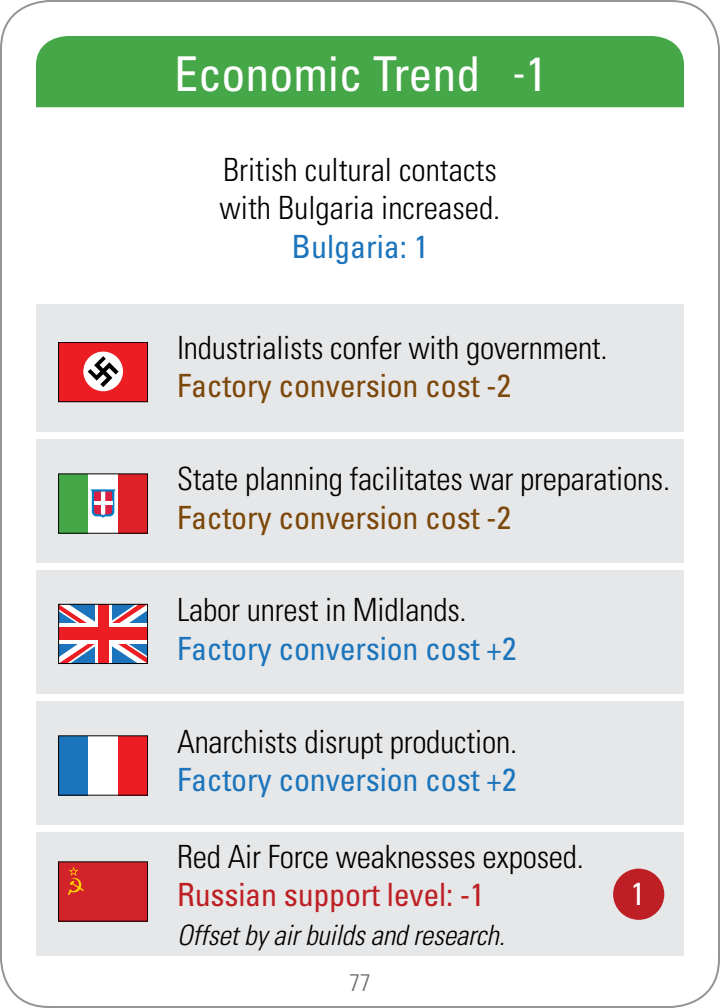
<style>
.page{position:relative;width:720px;height:1008px;background:#fff}
.page>*{position:absolute;margin:0;border:0;box-sizing:border-box;transform-origin:0 0}
.t1{font:condensed 48px "Univers";color:#fff}
.t2{font:300 condensed 32px/38.4px "Univers";letter-spacing:-.005em;color:#000}
.t3{font:condensed 32px "Univers";letter-spacing:-.005em;color:#1c75bc}
.t4{font:condensed 32px "Univers";letter-spacing:-.005em;color:#7c470a}
.t5{font:condensed 32px "Univers";letter-spacing:-.005em;color:#be1f24}
.t6{font:condensed 32px "Univers";color:#fff}
.t7{font:italic 300 condensed 28px "Univers";letter-spacing:-.005em;color:#000}
.t8{font:300 condensed 24px "Univers";color:#6d6e71}
.s1{font-size:40px}
</style>
<div class="page">
<div style="left:36px;top:308px;width:648px;height:124px;background:#e6e7e8"></div>
<div style="left:36px;top:439px;width:648px;height:124px;background:#e6e7e8"></div>
<div style="left:36px;top:570px;width:648px;height:124px;background:#e6e7e8"></div>
<div style="left:36px;top:701px;width:648px;height:124px;background:#e6e7e8"></div>
<div style="left:36px;top:832px;width:648px;height:124px;background:#e6e7e8"></div>
<div style="left:36px;top:36px;width:648px;height:71px;background:#46a748"></div>
<div style="left:59px;top:862px;width:89px;height:59px;background:#d2232a"></div>
<div style="left:58px;top:861px;width:90px;height:61px;border:1px solid #000"></div>
<svg style="left:68px;top:867px;width:16px;height:28px"></svg>
<div style="left:59px;top:342px;width:89px;height:60px;background:#ed1d24"></div>
<div style="left:58px;top:342px;width:90px;height:60px;border:1px solid #000"></div>
<div style="left:83px;top:352px;width:40px;height:39px;background:#fff;border-radius:50%"></div>
<svg style="left:88px;top:356px;width:31px;height:31px"></svg>
<svg style="left:60px;top:606px;width:86px;height:56px;background:#9794b5"></svg>
<div style="left:59px;top:624px;width:89px;height:20px;background:#fff"></div>
<svg style="left:95px;top:606px;width:16px;height:56px"></svg>
<div style="left:98px;top:604px;width:10px;height:60px;background:#ed1d24"></div>
<div style="left:59px;top:627px;width:89px;height:13px;background:#ed1d24"></div>
<div style="left:58px;top:604px;width:90px;height:60px;border:1px solid #000"></div>
<div style="left:59px;top:474px;width:89px;height:59px;background:#fff"></div>
<div style="left:118px;top:474px;width:30px;height:59px;background:#de2027"></div>
<div style="left:59px;top:474px;width:29px;height:59px;background:#46a748"></div>
<svg style="left:90px;top:489px;width:26px;height:29px"></svg>
<hr style="left:94px;top:501px;width:18px;height:4px;background:#fff">
<div style="left:58px;top:473px;width:90px;height:61px;border:1px solid #000"></div>
<div style="left:59px;top:736px;width:89px;height:59px;background:#fff"></div>
<div style="left:118px;top:736px;width:30px;height:59px;background:#ed1d24"></div>
<div style="left:59px;top:736px;width:29px;height:59px;background:#1c75bc"></div>
<div style="left:58px;top:735px;width:90px;height:61px;border:1px solid #000"></div>
<div style="left:613px;top:869px;width:51px;height:51px;background:#be1f24;border-radius:50%"></div>
<hr style="left:36px;top:304px;width:648px;height:4px;background:#e6e7e8">
<h1 class="t1" style="left:174px;top:43px;width:374px">Economic Trend <span class="s1">-</span>1</h1>
<p class="t2" style="left:220px;top:150px;width:282px">British cultural contacts with Bulgaria increased.</p>
<p class="t3" style="left:292px;top:226px;width:138px">Bulgaria: 1</p>
<p class="t2" style="left:177px;top:328px;width:432px">Industrialists confer with government.</p>
<p class="t4" style="left:177px;top:366px;width:335px">Factory conversion cost -2</p>
<p class="t2" style="left:177px;top:459px;width:495px">State planning facilitates war preparations.</p>
<p class="t4" style="left:177px;top:497px;width:335px">Factory conversion cost -2</p>
<p class="t2" style="left:177px;top:590px;width:291px">Labor unrest in Midlands.</p>
<p class="t3" style="left:177px;top:628px;width:341px">Factory conversion cost +2</p>
<p class="t2" style="left:177px;top:722px;width:342px">Anarchists disrupt production.</p>
<p class="t3" style="left:177px;top:759px;width:341px">Factory conversion cost +2</p>
<p class="t2" style="left:177px;top:837px;width:408px">Red Air Force weaknesses exposed.</p>
<p class="t5" style="left:177px;top:875px;width:309px">Russian support level: -1</p>
<p class="t7" style="left:177px;top:918px;width:329px">Offset by air builds and research.</p>
<p class="t8" style="left:349px;top:968px;width:23px">77</p>
<p class="t6" style="left:631px;top:873px;width:16px">1</p>
</div>
